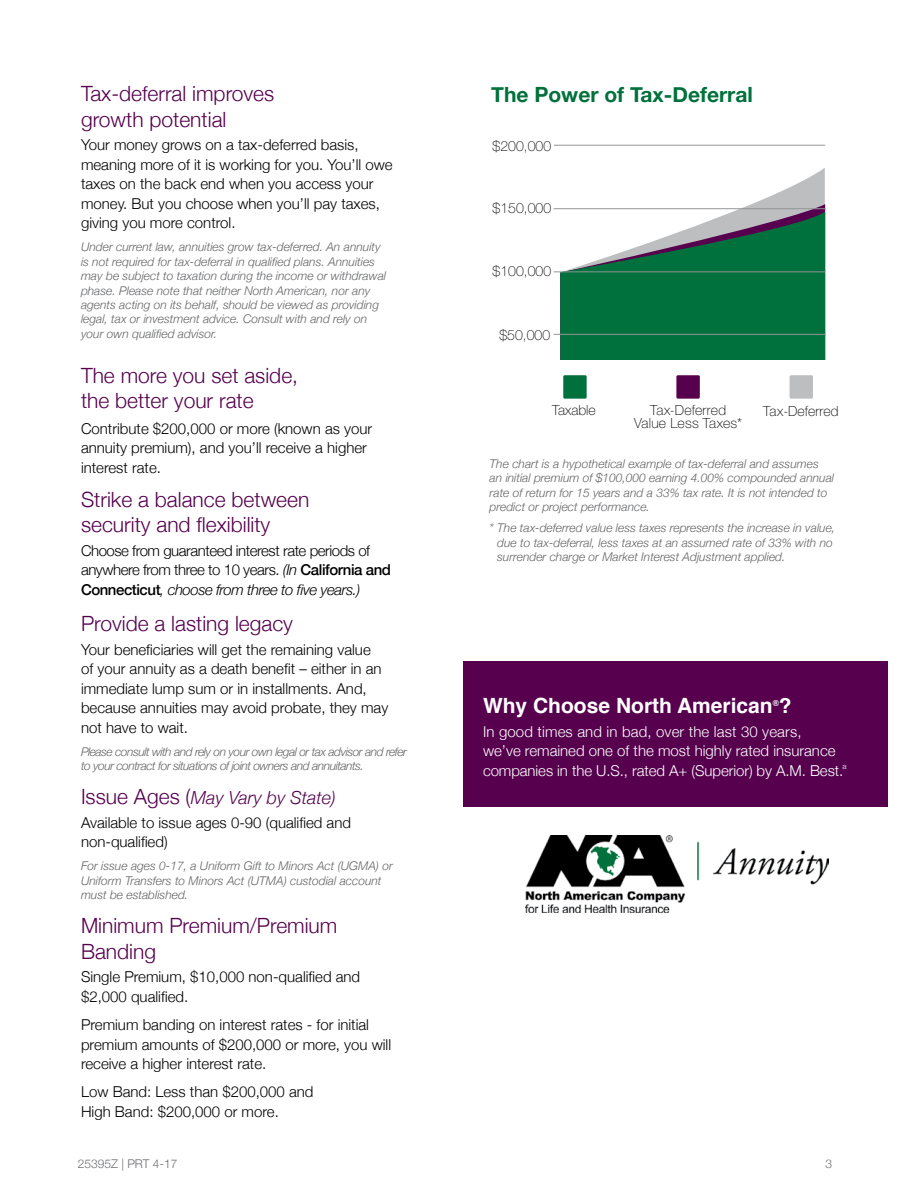
<style>
.page{position:relative;width:918px;height:1188px;background:#fff}
.page>*{position:absolute;margin:0;border:0;box-sizing:border-box;transform-origin:0 0}
.t1{font:300 21px/25.2px "Helvetica Neue";color:#56004e}
.t2{font:700 21px "Helvetica";color:#fff}
.t3{font:700 21px "Helvetica Neue";color:#00703c}
.t4{font:italic 300 18px "Helvetica Neue";color:#56004e}
.t5{font:300 15px/19.5px "Helvetica Neue";color:#000}
.t6{font:300 15px/19.5px "Helvetica Neue";color:#fff}
.t7{font:300 15px/19.5px "Helvetica Neue";letter-spacing:-.03em;color:#000}
.t8{font:100 14.1px/12.6px "Helvetica Neue LT Std";color:#000;text-align:center}
.t9{font:italic 300 12px/14.4px "Helvetica Neue";color:#636466}
.t10{font:italic 300 12px/14.4px "Helvetica Neue";letter-spacing:-.04em;color:#636466}
.t11{font:300 12px "Helvetica Neue";color:#6d6e71}
.t12{font:700 8.4px "Helvetica";color:#fff}
.t13{font:300 7.8px "Helvetica Neue";color:#fff}
.s1{font-style:italic}
.s2{font-weight:500}
.s3{font-style:normal;font-size:21px}
</style>
<div class="page">
<div style="left:464px;top:662px;width:424px;height:145px;background:#56004e"></div>
<img style="left:525px;top:836px;width:304px;height:77px">
<svg style="left:752px;top:168px;width:73px;height:36px"></svg>
<svg style="left:560px;top:204px;width:265px;height:156px"></svg>
<hr style="left:554px;top:145px;width:271px;height:1px;background:#939598">
<hr style="left:554px;top:208px;width:272px;height:1px;background:#939598">
<hr style="left:554px;top:272px;width:272px;height:1px;background:#939598">
<hr style="left:554px;top:334px;width:272px;height:1px;background:#939598">
<div style="left:563px;top:375px;width:24px;height:24px;background:#00703c;border-radius:2px"></div>
<div style="left:562px;top:374px;width:26px;height:26px;border:1px solid #fff;border-radius:2px"></div>
<div style="left:676px;top:375px;width:25px;height:24px;background:#56004e;border-radius:2px"></div>
<div style="left:675px;top:374px;width:26px;height:26px;border:1px solid #fff;border-radius:2px"></div>
<div style="left:789px;top:375px;width:25px;height:24px;background:#bcbec0;border-radius:2px"></div>
<div style="left:788px;top:374px;width:26px;height:26px;border:1px solid #fff;border-radius:2px"></div>
<h1 class="t1" style="left:81px;top:80px;width:195px">Tax-deferral improves growth potential</h1>
<p class="t5" style="left:81px;top:134px;width:313px">Your money grows on a tax-deferred basis, meaning more of it is working for you. You’ll owe taxes on the back end when you access your money. But you choose when you’ll pay taxes, giving you more control.</p>
<p class="t9" style="left:81px;top:239px;width:307px">Under current law, annuities grow tax-deferred. An annuity is not required for tax-deferral in qualified plans. Annuities may be subject to taxation during the income or withdrawal phase. Please note that neither North American, nor any agents acting on its behalf, should be viewed as providing legal, tax or investment advice. Consult with and rely on your own qualified advisor.</p>
<h1 class="t1" style="left:81px;top:361px;width:219px">The more you set aside, the better your rate</h1>
<p class="t5" style="left:81px;top:418px;width:293px">Contribute $200,000 or more (known as your annuity premium), and you’ll receive a higher interest rate.</p>
<h1 class="t1" style="left:81px;top:485px;width:230px">Strike a balance between security and flexibility</h1>
<p class="t7" style="left:81px;top:540px;width:312px">Choose from guaranteed interest rate periods of anywhere from three to 10 years. <span class="s1">(In</span> <span class="s2">California and<br>Connecticut</span><span class="s1">, choose from three to five years.)</span></p>
<h1 class="t1" style="left:81px;top:609px;width:214px">Provide a lasting legacy</h1>
<p class="t5" style="left:81px;top:638px;width:309px">Your beneficiaries will get the remaining value<br>of your annuity as a death benefit – either in an immediate lump sum or in installments. And, because annuities may avoid probate, they may not have to wait.</p>
<p class="t10" style="left:81px;top:743px;width:328px">Please consult with and rely on your own legal or tax advisor and refer to your contract for situations of joint owners and annuitants.</p>
<h2 class="t4" style="left:81px;top:783px;width:256px"><span class="s3">Issue Ages (</span>May Vary by State)</h2>
<p class="t5" style="left:81px;top:812px;width:272px">Available to issue ages 0-90 (qualified and non-qualified)</p>
<p class="t9" style="left:81px;top:858px;width:313px">For issue ages 0-17, a Uniform Gift to Minors Act (UGMA) or<br>Uniform Transfers to Minors Act (UTMA) custodial account must be established.</p>
<h1 class="t1" style="left:81px;top:912px;width:258px">Minimum Premium/Premium<br>Banding</h1>
<p class="t5" style="left:81px;top:966px;width:281px">Single Premium, $10,000 non-qualified and $2,000 qualified.</p>
<p class="t5" style="left:81px;top:1014px;width:312px">Premium banding on interest rates - for initial premium amounts of $200,000 or more, you will receive a higher interest rate.</p>
<p class="t5" style="left:81px;top:1081px;width:234px">Low Band: Less than $200,000 and<br>High Band: $200,000 or more.</p>
<h1 class="t3" style="left:491px;top:78px;width:263px">The Power of Tax-Deferral</h1>
<p class="t8" style="left:493px;top:140px;width:60px">$200,000</p>
<p class="t8" style="left:493px;top:201px;width:60px">$150,000</p>
<p class="t8" style="left:493px;top:265px;width:60px">$100,000</p>
<p class="t8" style="left:500px;top:329px;width:52px">$50,000</p>
<p class="t8" style="left:552px;top:404px;width:45px">Taxable</p>
<p class="t8" style="left:634px;top:404px;width:109px">Tax-Deferred<br>Value Less Taxes*</p>
<p class="t8" style="left:763px;top:405px;width:77px">Tax-Deferred</p>
<p class="t9" style="left:490px;top:456px;width:346px">The chart is a hypothetical example of tax-deferral and assumes an initial premium of $100,000 earning 4.00% compounded annual rate of return for 15 years and a 33% tax rate. It is not intended to predict or project performance.</p>
<p class="t9" style="left:497px;top:520px;width:340px;text-indent:-8px">* The tax-deferred value less taxes represents the increase in value, due to tax-deferral, less taxes at an assumed rate of 33% with no surrender charge or Market Interest Adjustment applied.</p>
<h1 class="t2" style="left:483px;top:689px;width:310px">Why Choose North American ?</h1>
<p class="t12" style="left:773px;top:696px;width:8px">®</p>
<p class="t6" style="left:483px;top:721px;width:362px">In good times and in bad, over the last 30 years,<br>we’ve remained one of the most highly rated insurance companies in the U.S., rated A+ (Superior) by A.M. Best.</p>
<p class="t13" style="left:842px;top:760px;width:6px">a</p>
<p class="t11" style="left:78px;top:1155px;width:101px">25395Z | PRT 4-17</p>
<p class="t11" style="left:826px;top:1155px;width:8px">3</p>
</div>
